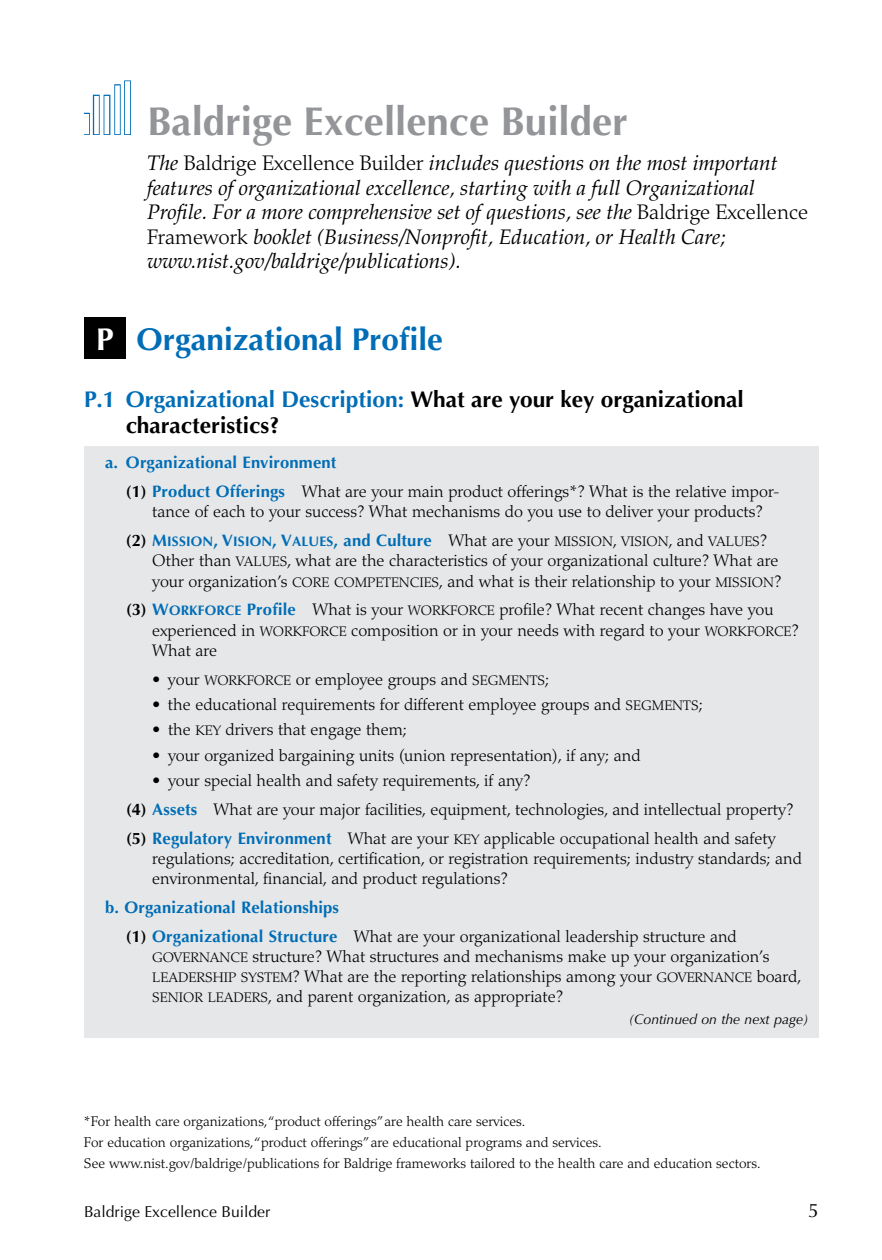
<style>
.page{position:relative;width:882px;height:1260px;background:#fff}
.page>*{position:absolute;margin:0;border:0;box-sizing:border-box;transform-origin:0 0}
.t1{font:700 40.25px "Optima";color:#939598}
.t2{font:700 31.5px "Optima";color:#006db6}
.t3{font:700 31.5px "Optima";color:#fff}
.t4{font:700 22.75px/25.4px "Optima";color:#000}
.t5{font:italic 21px/24.5px "Palatino";color:#000}
.t6{font:19.25px "Optima";color:#000}
.t7{font:300 16.62px/20.1px "Palatino";color:#000}
.t8{font:700 16.62px "Optima";letter-spacing:.01em;color:#006db6}
.t9{font:15.75px "Optima";color:#000}
.t10{font:300 14px/21px "Palatino";color:#000}
.t11{font:italic 14px "Optima";color:#000}
.t12{font:13.83px "Palatino Light SC830";color:#000}
.s1{font-weight:300;font-style:normal}
.s2{color:#006db6}
.s3{font-family:"Optima";font-weight:700}
.s4{font-family:"Optima";font-weight:700;color:#006db6}
.s5{font-family:"Optima";font-weight:700;font-size:16.62px}
.s6{font-family:"Optima Bold SC830";font-size:16.62px;color:#006db6}
.s7{font-family:"Optima Bold SC830";color:#006db6}
.s8{font-family:"Optima";font-weight:700;font-size:16.62px;color:#006db6}
.s9{font-family:"Palatino";font-weight:300;font-size:16.62px}
.s10{font-size:16.62px}
.s11{font-family:"Palatino Light SC830";font-weight:400;font-size:13.83px}
.s12{font-family:"Optima Bold SC830";font-weight:400;color:#006db6}
.s13{font-family:"Optima Bold SC830";font-weight:400;font-size:13.83px;color:#006db6}
</style>
<div class="page">
<div style="left:84px;top:446px;width:735px;height:591px;background:#e6e7e8"></div>
<img style="left:84px;top:80px;width:47px;height:55px">
<div style="left:84px;top:317px;width:42px;height:42px;background:#000"></div>
<h1 class="t1" style="left:147px;top:98px;width:482px">Baldrige Excellence Builder</h1>
<p class="t5" style="left:147px;top:151px;width:663px">The <span class="s1">Baldrige Excellence Builder</span> includes questions on the most important features oforganizational excellence, starting with a full Organizational Profle. For a more comprehensive set ofquestions, see the <span class="s1">Baldrige Excellence Framework</span> booklet (Business/Nonproft, Education, or Health Care; www.nist.gov/baldrige/publications).</p>
<p class="t3" style="left:96px;top:321px;width:19px">P</p>
<h2 class="t2" style="left:137px;top:321px;width:308px">Organizational Profile</h2>
<p class="t4" style="left:126px;top:387px;width:619px;text-indent:-42px"><span class="s2">P.1 Organizational Description:</span> What are your key organizational characteristics?</p>
<p class="t8" style="left:105px;top:453px;width:233px">a. Organizational Environment</p>
<p class="t7" style="left:126px;top:482px;width:655px;text-align:center"><span class="s3">(1)</span> <span class="s4">Product Offerings</span> What are your main product offerings*? What is the relative impor&shy;tance of each to your success? What mechanisms do you use to deliver your products?</p>
<p class="t12" style="left:126px;top:534px;width:643px"><span class="s5">(2)</span> <span class="s6">M</span><span class="s7">ISSION</span><span class="s6">, V</span><span class="s7">ISION</span><span class="s6">, V</span><span class="s7">ALUES</span><span class="s6">,</span> <span class="s8">and Culture</span> <span class="s9">What are your</span> MISSION<span class="s10">,</span> VISION<span class="s9">, and</span> VALUES<span class="s9">?</span></p>
<p class="t7" style="left:152px;top:551px;width:631px">Other than <span class="s11">VALUES</span>, what are the characteristics of your organizational culture? What are your organization’s <span class="s11">CORE COMPETENCIES</span>, and what is their relationship to your <span class="s11">MISSION</span>?</p>
<p class="t7" style="left:152px;top:600px;width:648px;text-indent:-26px"><span class="s3">(3)</span> <span class="s12">W</span><span class="s13">ORKFORCE</span> <span class="s4">Profile</span> What is your <span class="s11">WORKFORCE</span> profle? What recent changes have you experienced in <span class="s11">WORKFORCE</span> composition or in your needs with regard to your <span class="s11">WORKFORCE</span>?<br>What are</p>
<p class="t7" style="left:152px;top:669px;width:399px">• your <span class="s11">WORKFORCE</span> or employee groups and <span class="s11">SEGMENTS</span>;</p>
<p class="t7" style="left:152px;top:695px;width:552px">• the educational requirements for different employee groups and <span class="s11">SEGMENTS</span>;</p>
<p class="t7" style="left:152px;top:720px;width:256px">• the <span class="s11">KEY</span> drivers that engage them;</p>
<p class="t7" style="left:152px;top:745px;width:490px">• your organized bargaining units (union representation), if any; and</p>
<p class="t7" style="left:152px;top:771px;width:380px">• your special health and safety requirements, if any?</p>
<p class="t7" style="left:126px;top:800px;width:669px"><span class="s3">(4)</span> <span class="s4">Assets</span> What are your major facilities, equipment, technologies, and intellectual property?</p>
<p class="t7" style="left:152px;top:828px;width:651px;text-indent:-26px"><span class="s3">(5)</span> <span class="s4">Regulatory Environment</span> What are your <span class="s11">KEY</span> applicable occupational health and safety regulations; accreditation, certifcation, or registration requirements; industry standards; and environmental, fnancial, and product regulations?</p>
<p class="t8" style="left:105px;top:898px;width:236px">b. Organizational Relationships</p>
<p class="t7" style="left:152px;top:926px;width:651px;text-indent:-26px"><span class="s3">(1)</span> <span class="s4">Organizational Structure</span> What are your organizational leadership structure and <span class="s11">GOVERNANCE</span> structure? What structures and mechanisms make up your organization’s <span class="s11">LEADERSHIP SYSTEM</span>? What are the reporting relationships among your <span class="s11">GOVERNANCE</span> board, <span class="s11">SENIOR LEADERS</span>, and parent organization, as appropriate?</p>
<p class="t11" style="left:629px;top:1011px;width:181px">(Continued on the next page)</p>
<p class="t10" style="left:84px;top:1111px;width:678px">*For health care organizations,“product offerings” are health care services.<br>For education organizations,“product offerings” are educational programs and services.<br>See www.nist.gov/baldrige/publications for Baldrige frameworks tailored to the health care and education sectors.</p>
<p class="t9" style="left:84px;top:1202px;width:188px">Baldrige Excellence Builder</p>
<p class="t6" style="left:808px;top:1199px;width:12px">5</p>
</div>
